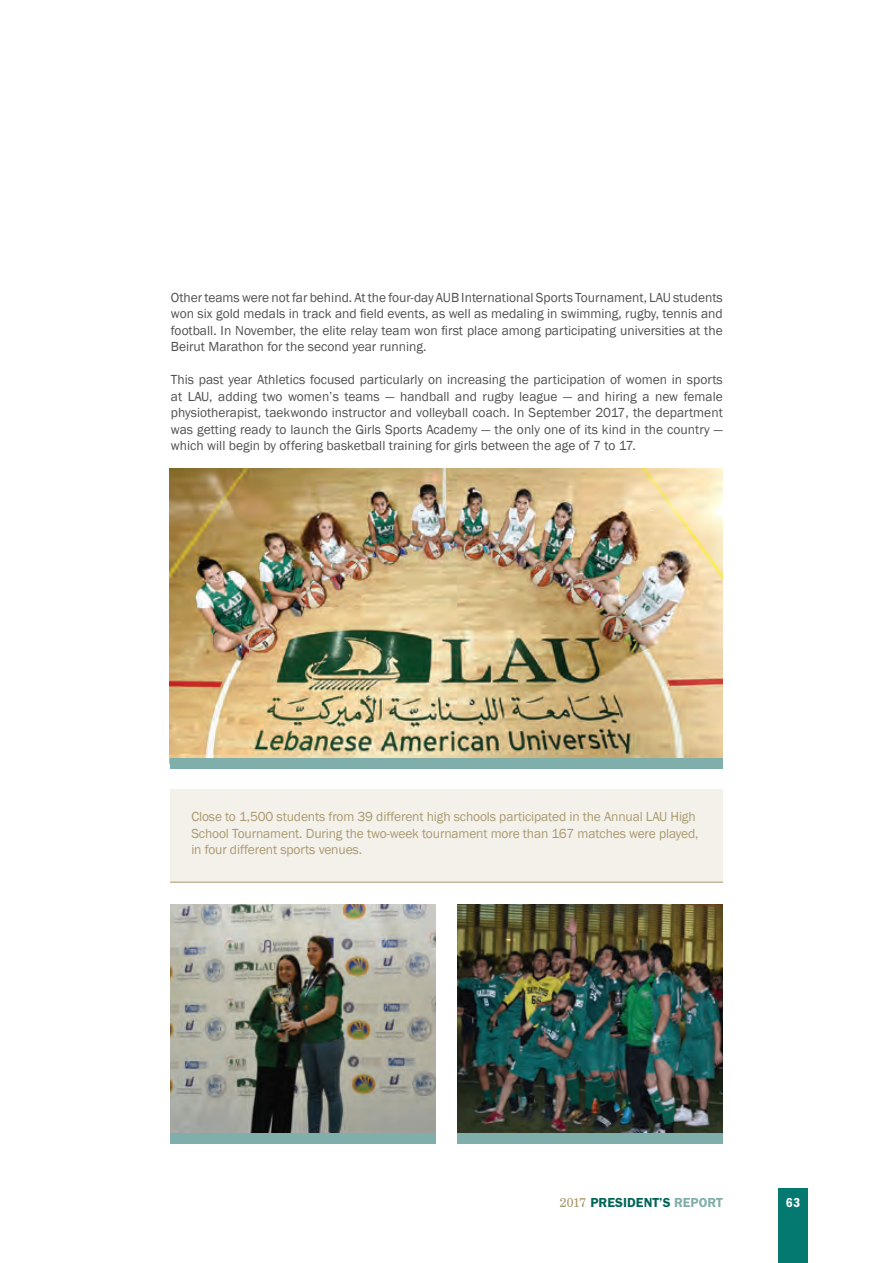
<style>
.page{position:relative;width:893px;height:1263px;background:#fff}
.page>*{position:absolute;margin:0;border:0;box-sizing:border-box;transform-origin:0 0}
.body_text_celeste_9{font:13.5px/16.5px "Franklin Gothic";color:#505052;text-align:justify}
.body_text_celeste_9-2{font:13.5px/16.5px "Franklin Gothic";letter-spacing:-.01em;color:#a99a6f}
.t1{font:600 13.5px "Franklin Goth EF";letter-spacing:.005em;color:#006557}
.s1{font-family:"News 705 BT Roman B";font-weight:400;font-size:12.3px;color:#a99a6f}
.s2{color:#80afab}
</style>
<div class="page">
<div style="left:778px;top:1188px;width:30px;height:75px;background:#037970"></div>
<img style="left:170px;top:468px;width:552px;height:290px">
<div style="left:170px;top:758px;width:552px;height:10px;background:#80afab"></div>
<div style="left:170px;top:789px;width:553px;height:93px;background:#f4f1eb"></div>
<hr style="left:170px;top:882px;width:553px;height:1px;background:#a99a6f">
<img style="left:170px;top:905px;width:266px;height:228px">
<div style="left:170px;top:1133px;width:266px;height:11px;background:#80afab"></div>
<img style="left:457px;top:905px;width:266px;height:228px">
<div style="left:457px;top:1133px;width:266px;height:11px;background:#80afab"></div>
<p class="body_text_celeste_9" style="left:171px;top:289px;width:553px">Other teams were not far behind. At the four-day AUB International Sports Tournament, LAU students won six gold medals in track and field events, as well as medaling in swimming, rugby, tennis and football. In November, the elite relay team won first place among participating universities at the Beirut Marathon for the second year running.</p>
<p class="body_text_celeste_9" style="left:171px;top:372px;width:553px">This past year Athletics focused particularly on increasing the participation of women in sports at LAU, adding two women’s teams — handball and rugby league — and hiring a new female physiotherapist, taekwondo instructor and volleyball coach. In September 2017, the department was getting ready to launch the Girls Sports Academy — the only one of its kind in the country — which will begin by offering basketball training for girls between the age of 7 to 17.</p>
<p class="body_text_celeste_9-2" style="left:191px;top:808px;width:509px">Close to 1,500 students from 39 different high schools participated in the Annual LAU High<br>School Tournament. During the two-week tournament more than 167 matches were played, in four different sports venues.</p>
<p class="t1" style="left:560px;top:1194px;width:165px"><span class="s1">2017</span> PRESIDENT’S <span class="s2">REPORT</span></p>
</div>
